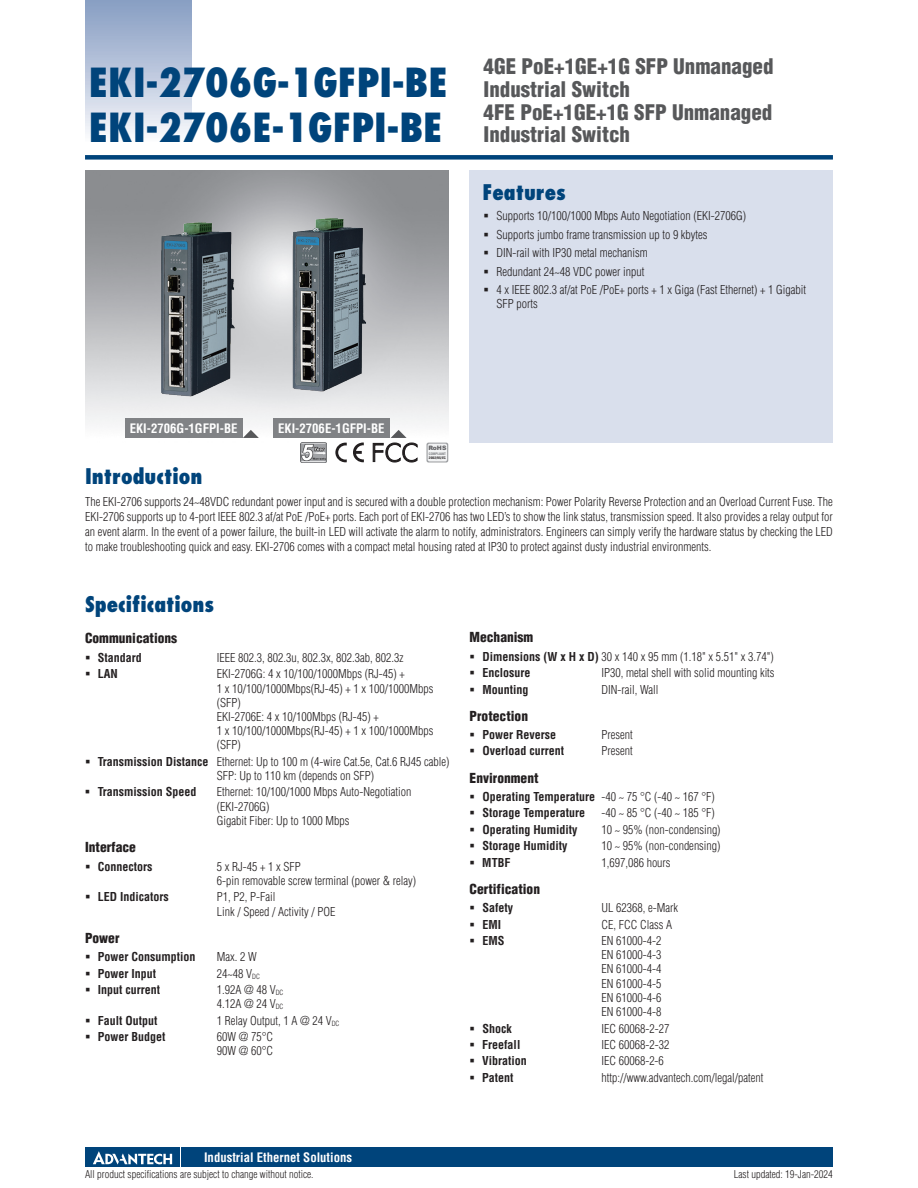
<style>
.page{position:relative;width:918px;height:1188px;background:#fff}
.page>*{position:absolute;margin:0;border:0;box-sizing:border-box;transform-origin:0 0}
.t1{font:800 condensed 39px/45.6px "Futura";color:#00447b}
.t2{font:900 condensed 21px/22.5px "Helvetica";color:#57585a}
.t3{font:800 condensed 21px "Futura";color:#00447b}
.t4{font:900 condensed 13.5px "Helvetica";color:#231f20}
.t5{font:700 condensed 12.75px "Helvetica";color:#fff}
.t6{font:300 condensed 12px/14.2px "Helvetica";color:#231f20}
.t7{font:700 condensed 12px/16.4px "Helvetica";color:#231f20}
.t8{font:300 condensed 10.5px "Helvetica";color:#231f20}
.t9{font:900 6px "Arial";color:#636366}
.t10{font:700 condensed 3.3px "Helvetica";color:#231f20;scale:1.11 1}
.t11{font:700 condensed 3.3px "Helvetica";color:#76787b;scale:1.05 1}
.s1{font-weight:700}
.s2{font-weight:300}
</style>
<div class="page">
<div style="left:85px;top:155px;width:748px;height:5px;background:#00447b"></div>
<div style="left:85px;top:0;width:106px;height:143px;background:linear-gradient(to bottom,#849bc1,#f9fafc)"></div>
<div style="left:182px;top:1147px;width:651px;height:20px;background:#00447b"></div>
<div style="left:85px;top:1147px;width:95px;height:20px;background:#00447b"></div>
<svg style="left:93px;top:1151px;width:79px;height:14px"></svg>
<div style="left:470px;top:170px;width:363px;height:272px;background:#d9dfec"></div>
<svg style="left:426px;top:443px;width:22px;height:20px"></svg>
<div style="left:428px;top:444px;width:19px;height:17px;background:#f2f3f4;border-radius:2px"></div>
<svg style="left:335px;top:443px;width:12px;height:19px"></svg>
<svg style="left:353px;top:442px;width:11px;height:21px"></svg>
<img style="left:301px;top:443px;width:26px;height:19px">
<div style="left:125px;top:418px;width:118px;height:20px;background:#808285"></div>
<div style="left:273px;top:418px;width:117px;height:20px;background:#808285"></div>
<svg style="left:243px;top:430px;width:16px;height:8px"></svg>
<svg style="left:372px;top:430px;width:46px;height:33px"></svg>
<img style="left:153px;top:210px;width:88px;height:198px">
<img style="left:280px;top:207px;width:98px;height:196px">
<h1 class="t1" style="left:89px;top:59px;width:361px">EKI-2706G-1GFPI-BE<br>EKI-2706E-1GFPI-BE</h1>
<h2 class="t2" style="left:484px;top:55px;width:291px">4GE PoE+1GE+1G SFP Unmanaged<br>Industrial Switch</h2>
<h2 class="t2" style="left:484px;top:100px;width:290px">4FE PoE+1GE+1G SFP Unmanaged<br>Industrial Switch</h2>
<h2 class="t3" style="left:482px;top:179px;width:85px">Features</h2>
<p class="t6" style="left:496px;top:206px;width:311px;line-height:18.5px">Supports 10/100/1000 Mbps Auto Negotiation (EKI-2706G)<br>Supports jumbo frame transmission up to 9 kbytes<br>DIN-rail with IP30 metal mechanism<br>Redundant 24~48 VDC power input<br>4 x IEEE 802.3 af/at PoE /PoE+ ports + 1 x Giga (Fast Ethernet) + 1 Gigabit</p>
<p class="t6" style="left:496px;top:297px;width:43px">SFP ports</p>
<p class="t5" style="left:130px;top:420px;width:109px">EKI-2706G-1GFPI-BE</p>
<p class="t5" style="left:278px;top:420px;width:108px">EKI-2706E-1GFPI-BE</p>
<p class="t9" style="left:428px;top:444px;width:20px">RoHS</p>
<p class="t11" style="left:429px;top:452px;width:18px">COMPLIANT</p>
<p class="t10" style="left:429px;top:456px;width:17px">2002/95/EC</p>
<h2 class="t3" style="left:85px;top:463px;width:119px">Introduction</h2>
<p class="t6" style="left:85px;top:494px;width:749px;line-height:15px;text-align:justify">The EKI-2706 supports 24~48VDC redundant power input and is secured with a double protection mechanism: Power Polarity Reverse Protection and an Overload Current Fuse. The EKI-2706 supports up to 4-port IEEE 802.3 af/at PoE /PoE+ ports. Each port of EKI-2706 has two LED’s to show the link status, transmission speed. It also provides a relay output for an event alarm. In the event of a power failure, the built-in LED will activate the alarm to notify, administrators. Engineers can simply verify the hardware status by checking the LED to make troubleshooting quick and easy. EKI-2706 comes with a compact metal housing rated at IP30 to protect against dusty industrial environments.</p>
<h2 class="t3" style="left:85px;top:591px;width:131px">Specifications</h2>
<p class="t4" style="left:85px;top:630px;width:94px">Communications</p>
<p class="t7" style="left:98px;top:649px;width:46px">Standard</p>
<p class="t6" style="left:217px;top:650px;width:188px">IEEE 802.3, 802.3u, 802.3x, 802.3ab, 802.3z</p>
<p class="t7" style="left:98px;top:666px;width:22px">LAN</p>
<p class="t6" style="left:217px;top:667px;width:218px">EKI-2706G: 4 x 10/100/1000Mbps (RJ-45) +<br>1 x 10/100/1000Mbps(RJ-45) + 1 x 100/1000Mbps (SFP)<br>EKI-2706E: 4 x 10/100Mbps (RJ-45) +<br>1 x 10/100/1000Mbps(RJ-45) + 1 x 100/1000Mbps (SFP)</p>
<p class="t6" style="left:217px;top:754px;width:234px;text-indent:-119px"><span class="s1">Transmission Distance</span> Ethernet: Up to 100 m (4-wire Cat.5e, Cat.6 RJ45 cable)<br>SFP: Up to 110 km (depends on SFP)</p>
<p class="t7" style="left:98px;top:784px;width:100px">Transmission Speed</p>
<p class="t6" style="left:217px;top:785px;width:196px">Ethernet: 10/100/1000 Mbps Auto-Negotiation (EKI-2706G)<br>Gigabit Fiber: Up to 1000 Mbps</p>
<p class="t4" style="left:85px;top:839px;width:52px">Interface</p>
<p class="t7" style="left:98px;top:858px;width:56px">Connectors</p>
<p class="t6" style="left:217px;top:859px;width:201px">5 x RJ-45 + 1 x SFP<br>6-pin removable screw terminal (power &amp; relay)</p>
<p class="t7" style="left:98px;top:889px;width:72px">LED Indicators</p>
<p class="t6" style="left:217px;top:890px;width:120px">P1, P2, P-Fail<br>Link / Speed / Activity / POE</p>
<p class="t4" style="left:85px;top:929px;width:36px">Power</p>
<p class="t7" style="left:98px;top:949px;width:99px">Power Consumption</p>
<p class="t6" style="left:217px;top:950px;width:41px">Max. 2 W</p>
<p class="t7" style="left:98px;top:965px;width:60px">Power Input</p>
<p class="t6" style="left:217px;top:966px;width:45px">24~48 V<sub>DC</sub></p>
<p class="t7" style="left:98px;top:981px;width:64px">Input current</p>
<p class="t6" style="left:217px;top:982px;width:68px">1.92A @ 48 V<sub>DC<br></sub>4.12A @ 24 V<sub>DC</sub></p>
<p class="t7" style="left:98px;top:1012px;width:61px">Fault Output</p>
<p class="t6" style="left:217px;top:1013px;width:124px">1 Relay Output, 1 A @ 24 V<sub>DC</sub></p>
<p class="t7" style="left:98px;top:1028px;width:69px">Power Budget</p>
<p class="t6" style="left:217px;top:1029px;width:58px">60W @ 75°C<br>90W @ 60°C</p>
<p class="t4" style="left:470px;top:629px;width:65px">Mechanism</p>
<p class="t6" style="left:482px;top:648px;width:293px;line-height:16.4px"><span class="s1">Dimensions (W x H x D)</span> 30 x 140 x 95 mm (1.18" x 5.51" x 3.74")<br><span class="s1">Enclosure</span></p>
<p class="t6" style="left:601px;top:666px;width:175px">IP30, metal shell with solid mounting kits</p>
<p class="t7" style="left:482px;top:681px;width:48px">Mounting</p>
<p class="t6" style="left:601px;top:682px;width:59px">DIN-rail, Wall</p>
<p class="t4" style="left:470px;top:707px;width:60px">Protection</p>
<p class="t7" style="left:482px;top:726px;width:75px">Power Reverse</p>
<p class="t6" style="left:601px;top:728px;width:33px">Present</p>
<p class="t7" style="left:482px;top:743px;width:83px">Overload current</p>
<p class="t6" style="left:601px;top:744px;width:33px">Present</p>
<p class="t4" style="left:470px;top:769px;width:70px">Environment</p>
<p class="t7" style="left:482px;top:788px;width:234px">Operating Temperature <span class="s2">-40 ~ 75 °C (-40 ~ 167 °F)<br></span>Storage Temperature</p>
<p class="t6" style="left:601px;top:806px;width:115px">-40 ~ 85 °C (-40 ~ 185 °F)</p>
<p class="t7" style="left:482px;top:821px;width:97px">Operating Humidity</p>
<p class="t6" style="left:601px;top:822px;width:121px">10 ~ 95% (non-condensing)</p>
<p class="t7" style="left:482px;top:838px;width:87px">Storage Humidity</p>
<p class="t6" style="left:601px;top:839px;width:121px">10 ~ 95% (non-condensing)</p>
<p class="t7" style="left:482px;top:854px;width:30px">MTBF</p>
<p class="t6" style="left:601px;top:855px;width:71px">1,697,086 hours</p>
<p class="t4" style="left:470px;top:880px;width:72px">Certification</p>
<p class="t7" style="left:482px;top:900px;width:32px">Safety</p>
<p class="t6" style="left:601px;top:901px;width:78px">UL 62368, e-Mark</p>
<p class="t7" style="left:482px;top:916px;width:20px">EMI</p>
<p class="t6" style="left:601px;top:917px;width:72px">CE, FCC Class A</p>
<p class="t7" style="left:482px;top:932px;width:24px">EMS</p>
<p class="t6" style="left:601px;top:933px;width:61px;text-align:justify">EN 61000-4-2<br>EN 61000-4-3<br>EN 61000-4-4<br>EN 61000-4-5<br>EN 61000-4-6<br>EN 61000-4-8</p>
<p class="t7" style="left:482px;top:1020px;width:31px">Shock</p>
<p class="t6" style="left:601px;top:1021px;width:69px">IEC 60068-2-27</p>
<p class="t7" style="left:482px;top:1036px;width:40px">Freefall</p>
<p class="t6" style="left:601px;top:1037px;width:69px">IEC 60068-2-32</p>
<p class="t7" style="left:482px;top:1053px;width:46px">Vibration</p>
<p class="t6" style="left:601px;top:1054px;width:64px">IEC 60068-2-6</p>
<p class="t7" style="left:482px;top:1069px;width:33px">Patent</p>
<p class="t6" style="left:601px;top:1070px;width:164px">http://www.advantech.com/legal/patent</p>
<p class="t5" style="left:204px;top:1149px;width:150px">Industrial Ethernet Solutions</p>
<p class="t8" style="left:85px;top:1167px;width:230px">All product specifications are subject to change without notice.</p>
<p class="t8" style="left:734px;top:1167px;width:101px">Last updated: 19-Jan-2024</p>
</div>
